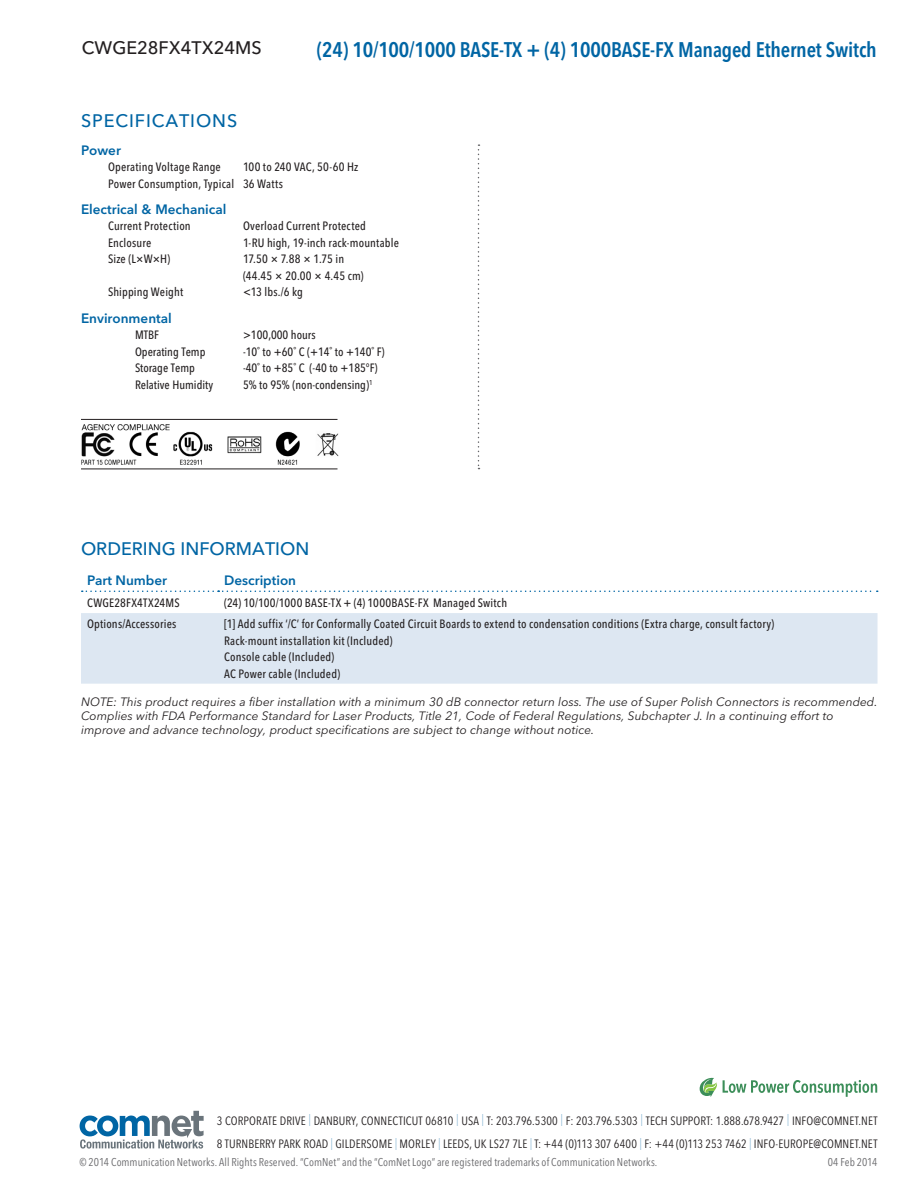
<style>
.page{position:relative;width:918px;height:1188px;background:#fff}
.page>*{position:absolute;margin:0;border:0;box-sizing:border-box;transform-origin:0 0}
.t1{font:600 condensed 21px "Avenir Next LT Pro";letter-spacing:-.01em;color:#0065a4}
.t2{font:500 18px "Avenir Next LT Pro";color:#0065a4}
.t3{font:500 18px "Avenir Next LT Pro";color:#231f20}
.t4{font:500 18px "Avenir Next LT Pro";letter-spacing:.05em;color:#0065a4}
.t5{font:600 13.5px "Avenir Next LT Pro";color:#0065a4}
.t6{font:500 condensed 12px/16.5px "Avenir Next LT Pro";letter-spacing:.01em;color:#231f20}
.t7{font:italic 12px/14.4px "Avenir Next LT Pro";color:#231f20}
.t8{font:condensed 12px/23.5px "Avenir Next LT Pro";letter-spacing:.005em;color:#231f20}
.t9{font:condensed 11.25px "Avenir Next LT Pro";letter-spacing:.005em;color:#67676a}
.s1{font-weight:200;color:#0065a4}
</style>
<div class="page">
<svg style="left:80px;top:1111px;width:124px;height:38px"></svg>
<svg style="left:700px;top:1078px;width:177px;height:19px"></svg>
<svg style="left:478px;top:144px;width:1px;height:325px"></svg>
<hr style="left:81px;top:419px;width:257px;height:1px;background:#231f20">
<hr style="left:81px;top:469px;width:257px;height:1px;background:#231f20">
<img style="left:81px;top:424px;width:258px;height:41px">
<div style="left:81px;top:613px;width:797px;height:71px;background:#dde7f2"></div>
<svg style="left:82px;top:591px;width:796px;height:1px"></svg>
<p class="t3" style="left:82px;top:37px;width:181px">CWGE28FX4TX24MS</p>
<p class="t1" style="left:317px;top:37px;width:561px">(24) 10/100/1000 BASE-TX + (4) 1000BASE-FX Managed Ethernet Switch</p>
<p class="t4" style="left:81px;top:110px;width:158px">SPECIFICATIONS</p>
<p class="t5" style="left:81px;top:142px;width:41px">Power</p>
<p class="t6" style="left:108px;top:159px;width:114px">Operating Voltage Range</p>
<p class="t6" style="left:243px;top:159px;width:117px">100 to 240 VAC, 50-60 Hz</p>
<p class="t6" style="left:108px;top:175px;width:177px">Power Consumption, Typical 36 Watts</p>
<p class="t5" style="left:81px;top:201px;width:147px">Electrical &amp; Mechanical</p>
<p class="t6" style="left:108px;top:218px;width:84px">Current Protection</p>
<p class="t6" style="left:243px;top:218px;width:124px">Overload Current Protected</p>
<p class="t6" style="left:108px;top:234px;width:45px">Enclosure</p>
<p class="t6" style="left:243px;top:234px;width:158px">1-RU high, 19-inch rack-mountable</p>
<p class="t6" style="left:108px;top:251px;width:64px">Size (L×W×H)</p>
<p class="t6" style="left:243px;top:251px;width:122px">17.50 × 7.88 × 1.75 in (44.45 × 20.00 × 4.45 cm)</p>
<p class="t6" style="left:108px;top:284px;width:77px">Shipping Weight</p>
<p class="t6" style="left:243px;top:284px;width:62px">&lt;13 lbs./6 kg</p>
<p class="t5" style="left:81px;top:310px;width:92px">Environmental</p>
<p class="t6" style="left:135px;top:327px;width:25px">MTBF</p>
<p class="t6" style="left:243px;top:327px;width:74px">&gt;100,000 hours</p>
<p class="t6" style="left:135px;top:343px;width:72px">Operating Temp</p>
<p class="t6" style="left:243px;top:343px;width:143px">-10˚ to +60˚ C (+14˚ to +140˚ F)</p>
<p class="t6" style="left:135px;top:360px;width:61px">Storage Temp</p>
<p class="t6" style="left:243px;top:360px;width:136px">-40˚ to +85˚ C (-40 to +185°F)</p>
<p class="t6" style="left:135px;top:376px;width:80px">Relative Humidity</p>
<p class="t6" style="left:243px;top:376px;width:131px">5% to 95% (non-condensing)<sup>1</sup></p>
<p class="t2" style="left:81px;top:538px;width:230px">ORDERING INFORMATION</p>
<p class="t5" style="left:87px;top:572px;width:82px">Part Number</p>
<p class="t5" style="left:224px;top:572px;width:74px">Description</p>
<p class="t6" style="left:87px;top:595px;width:94px">CWGE28FX4TX24MS</p>
<p class="t6" style="left:224px;top:595px;width:285px">(24) 10/100/1000 BASE-TX + (4) 1000BASE-FX Managed Switch</p>
<p class="t6" style="left:87px;top:616px;width:91px">Options/Accessories</p>
<p class="t6" style="left:224px;top:616px;width:552px">[1] Add suffix ‘/C’ for Conformally Coated Circuit Boards to extend to condensation conditions (Extra charge, consult factory)</p>
<p class="t6" style="left:224px;top:632px;width:170px">Rack-mount installation kit (Included)</p>
<p class="t6" style="left:224px;top:649px;width:112px">Console cable (Included)</p>
<p class="t6" style="left:224px;top:665px;width:118px">AC Power cable (Included)</p>
<p class="t7" style="left:81px;top:694px;width:798px">NOTE: This product requires a fiber installation with a minimum 30 dB connector return loss. The use of Super Polish Connectors is recommended.</p>
<p class="t7" style="left:81px;top:709px;width:754px">Complies with FDA Performance Standard for Laser Products, Title 21, Code of Federal Regulations, Subchapter J. In a continuing effort to improve and advance technology, product specifications are subject to change without notice.</p>
<p class="t8" style="left:217px;top:1109px;width:662px">3 CORPORATE DRIVE <span class="s1">|</span> DANBURY, CONNECTICUT 06810 <span class="s1">|</span> USA <span class="s1">|</span> T: 203.796.5300 <span class="s1">|</span> F: 203.796.5303 <span class="s1">|</span> TECH SUPPORT: 1.888.678.9427 <span class="s1">|</span> INFO@COMNET.NET<br>8 TURNBERRY PARK ROAD <span class="s1">|</span> GILDERSOME <span class="s1">|</span> MORLEY <span class="s1">|</span> LEEDS, UK LS27 7LE <span class="s1">|</span> T: +44 (0)113 307 6400 <span class="s1">|</span> F: +44 (0)113 253 7462 <span class="s1">|</span> INFO-EUROPE@COMNET.NET</p>
<p class="t9" style="left:80px;top:1155px;width:579px">© 2014 Communication Networks. All Rights Reserved. “ComNet” and the “ComNet Logo” are registered trademarks of Communication Networks.</p>
<p class="t9" style="left:828px;top:1155px;width:51px">04 Feb 2014</p>
</div>
